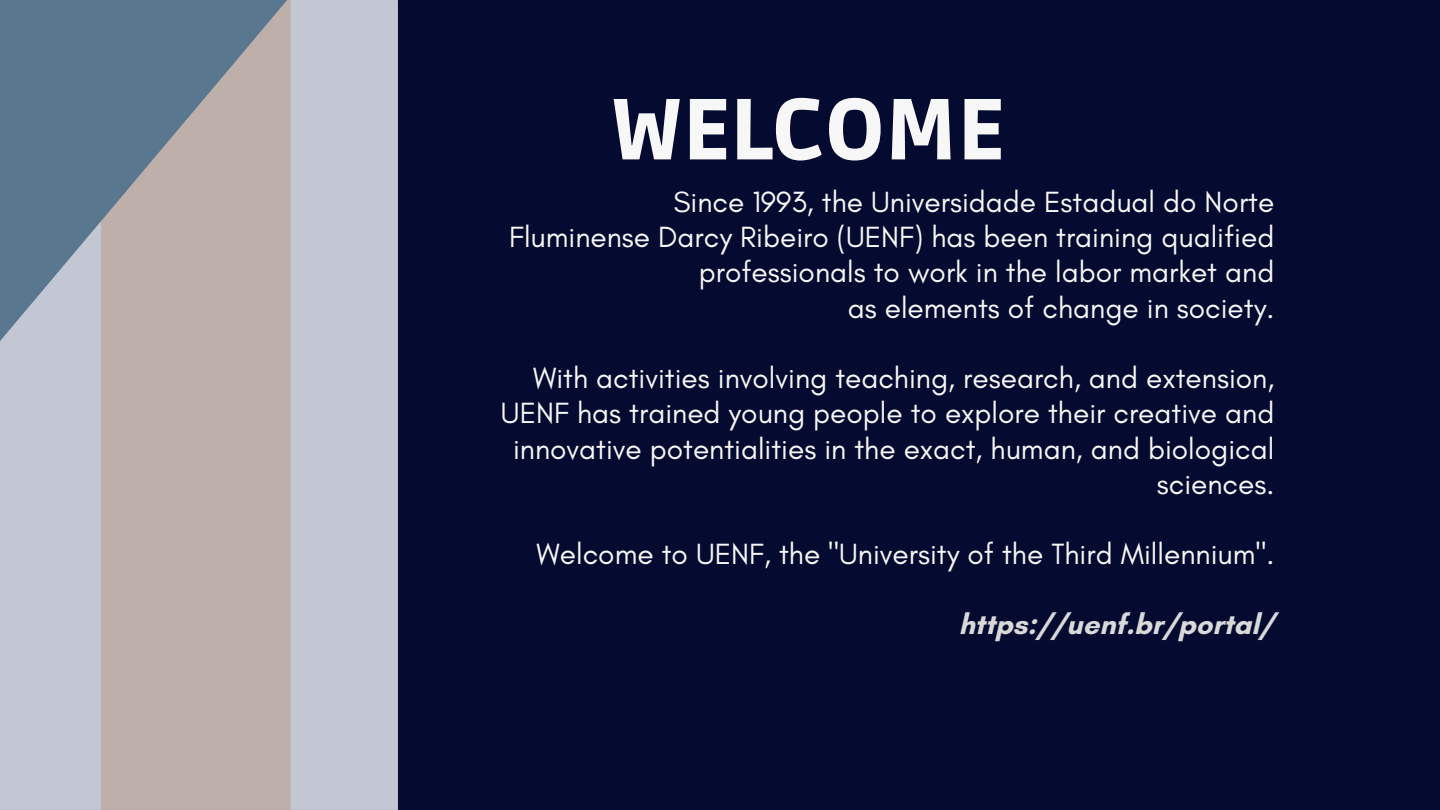
<style>
.page{position:relative;width:1440px;height:810px;background:#050a30}
.page>*{position:absolute;margin:0;border:0;box-sizing:border-box;transform-origin:0 0}
.t1{font:900 86px "Ruda";color:#f7f7f7}
.t2{font:29.8px "Glacial Indifference";color:#f7f7f7}
.t3{font:700 29px "Glacial Indifference";color:#d9d9d9}
</style>
<div class="page">
<img style="left:0;top:0;width:398px;height:810px">
<p class="t1" style="left:612px;top:80px;width:394px">WELCOME</p>
<p class="t2" style="left:673px;top:183px;width:602px">Since 1993, the Universidade Estadual do Norte</p>
<h1 class="t2" style="left:509px;top:219px;width:767px">Fluminense Darcy Ribeiro (UENF) has been training qualified</h1>
<p class="t2" style="left:699px;top:254px;width:577px">professionals to work in the labor market and</p>
<p class="t2" style="left:848px;top:289px;width:428px">as elements of change in society.</p>
<p class="t2" style="left:533px;top:360px;width:743px">With activities involving teaching, research, and extension,</p>
<p class="t2" style="left:501px;top:395px;width:775px">UENF has trained young people to explore their creative and</p>
<p class="t2" style="left:513px;top:430px;width:763px">innovative potentialities in the exact, human, and biological</p>
<p class="t2" style="left:1157px;top:465px;width:119px">sciences.</p>
<p class="t2" style="left:537px;top:536px;width:739px">Welcome to UENF, the "University of the Third Millennium".</p>
<p class="t3" style="left:959px;top:606px;width:317px">https://uenf.br/portal/</p>
</div>
